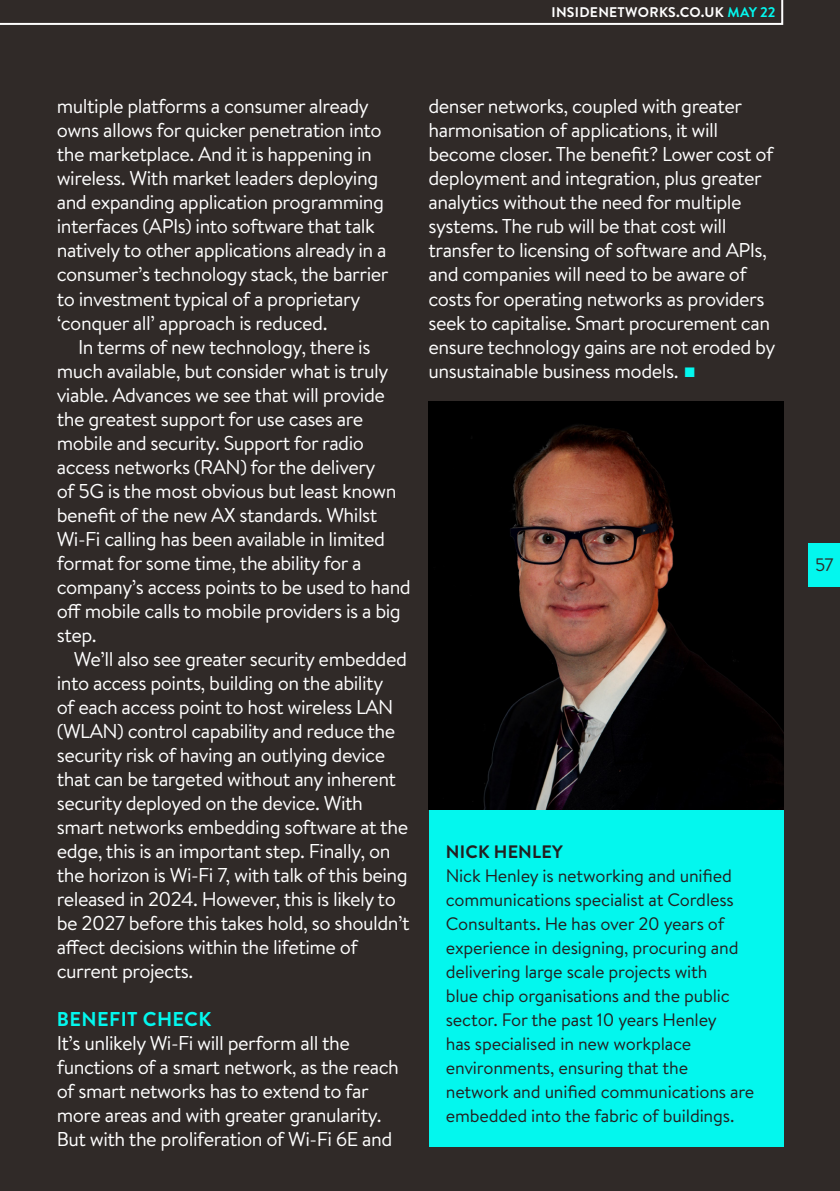
<style>
.page{position:relative;width:840px;height:1191px;background:#fff}
.page>*{position:absolute;margin:0;border:0;box-sizing:border-box;transform-origin:0 0}
.Bodytext{font:20px/24px "Brandon Text";letter-spacing:-.025em;color:#fff}
.Subheads{font:700 20px "Brandon Text";letter-spacing:.02em;color:#03f7ee}
.t1{font:18px/24px "Brandon Text";letter-spacing:-.01em;color:#231f20}
.t2{font:18px "Brandon Text";color:#302a28}
.t3{font:700 14px "Brandon Text";letter-spacing:.02em;color:#fff}
.s1{color:#03f7ee}
.s2{font-weight:700}
</style>
<div class="page">
<div style="left:0;top:0;width:839px;height:1191px;background:#302a28"></div>
<svg style="left:0;top:0;width:782px;height:25px"></svg>
<div style="left:428px;top:761px;width:354px;height:386px;background:#03f7ee"></div>
<div style="left:808px;top:543px;width:31px;height:43px;background:#03f7ee"></div>
<img style="left:428px;top:401px;width:354px;height:408px">
<p class="t3" style="left:551px;top:2px;width:225px">INSIDENETWORKS.CO.UK <span class="s1">MAY 22</span></p>
<p class="Bodytext" style="left:57px;top:94px;width:333px">multiple platforms a consumer already owns allows for quicker penetration into the marketplace. And it is happening in wireless. With market leaders deploying and expanding application programming interfaces (APIs) into software that talk natively to other applications already in a consumer’s technology stack, the barrier to investment typical of a proprietary ‘conquer all’ approach is reduced.</p>
<p class="Bodytext" style="left:57px;top:334px;width:355px;text-indent:21px">In terms of new technology, there is much available, but consider what is truly viable. Advances we see that will provide the greatest support for use cases are mobile and security. Support for radio access networks (RAN) for the delivery<br>of 5G is the most obvious but least known benefit of the new AX standards. Whilst Wi-Fi calling has been available in limited format for some time, the ability for a company’s access points to be used to hand off mobile calls to mobile providers is a big step.</p>
<p class="Bodytext" style="left:57px;top:646px;width:354px;text-indent:17px">We’ll also see greater security embedded into access points, building on the ability<br>of each access point to host wireless LAN (WLAN) control capability and reduce the security risk of having an outlying device that can be targeted without any inherent security deployed on the device. With smart networks embedding software at the edge, this is an important step. Finally, on the horizon is Wi-Fi 7, with talk of this being released in 2024. However, this is likely to be 2027 before this takes hold, so shouldn’t affect decisions within the lifetime of current projects.</p>
<p class="Subheads" style="left:57px;top:1005px;width:156px">BENEFIT CHECK</p>
<p class="Bodytext" style="left:57px;top:1030px;width:343px">It’s unlikely Wi-Fi will perform all the functions of a smart network, as the reach of smart networks has to extend to far more areas and with greater granularity.<br>But with the proliferation of Wi-Fi 6E and</p>
<p class="Bodytext" style="left:428px;top:94px;width:348px">denser networks, coupled with greater harmonisation of applications, it will become closer. The benefit? Lower cost of deployment and integration, plus greater analytics without the need for multiple systems. The rub will be that cost will transfer to licensing of software and APIs, and companies will need to be aware of costs for operating networks as providers seek to capitalise. Smart procurement can ensure technology gains are not eroded by unsustainable business models. <span class="s1">▪</span></p>
<p class="t1" style="left:445px;top:839px;width:310px"><span class="s2">NICK HENLEY<br></span>Nick Henley is networking and unified communications specialist at Cordless Consultants. He has over 20 years of experience in designing, procuring and delivering large scale projects with<br>blue chip organisations and the public sector. For the past 10 years Henley<br>has specialised in new workplace environments, ensuring that the network and unified communications are embedded into the fabric of buildings.</p>
<p class="t2" style="left:814px;top:552px;width:20px">57</p>
</div>
